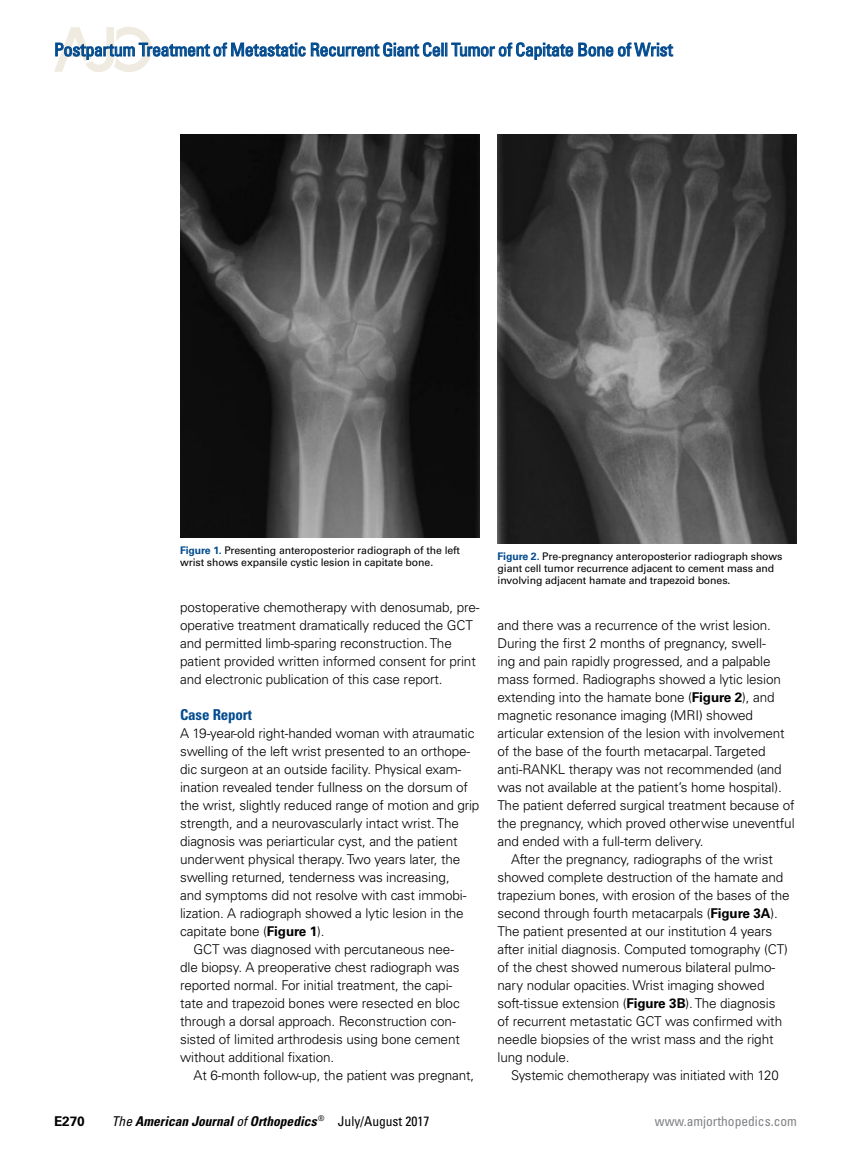
<style>
.page{position:relative;width:851px;height:1161px;background:#fff}
.page>*{position:absolute;margin:0;border:0;box-sizing:border-box;transform-origin:0 0}
.t1{font:condensed 18px "Univers LT Std";letter-spacing:-.015em;color:#004a8f}
.t2{font:700 condensed 15px "Univers LT Std";letter-spacing:-.01em;color:#004a8f}
.t3{font:300 13.5px/18px "Univers LT Std";letter-spacing:-.01em;color:#000}
.t4{font:italic 700 condensed 13.5px "Univers LT Std";color:#000}
.t5{font:condensed 13.5px "Univers LT Std";color:#808285}
.t6{font:700 13.5px "Univers LT Std";color:#000}
.t7{font:10.5px/12px "Univers LT Std";letter-spacing:-.01em;color:#000}
.s1{font-weight:700;color:#004a8f}
.s2{font-weight:700}
.s3{font-weight:400}
.s4{font-weight:400;font-style:normal}
</style>
<div class="page">
<svg style="left:54px;top:27px;width:619px;height:45px"></svg>
<img style="left:180px;top:134px;width:299px;height:404px">
<img style="left:497px;top:134px;width:299px;height:410px">
<h1 class="t1" style="left:54px;top:38px;width:620px">Postpartum Treatment of Metastatic Recurrent Giant Cell Tumor of Capitate Bone of Wrist</h1>
<p class="t7" style="left:180px;top:545px;width:281px"><span class="s1">Figure 1.</span> Presenting anteroposterior radiograph of the left wrist shows expansile cystic lesion in capitate bone.</p>
<p class="t7" style="left:497px;top:551px;width:286px"><span class="s1">Figure 2.</span> Pre-pregnancy anteroposterior radiograph shows giant cell tumor recurrence adjacent to cement mass and involving adjacent hamate and trapezoid bones.</p>
<p class="t3" style="left:180px;top:598px;width:301px">postoperative chemotherapy with denosumab, pre&shy;operative treatment dramatically reduced the GCT and permitted limb-sparing reconstruction. The patient provided written informed consent for print and electronic publication of this case report.</p>
<p class="t2" style="left:180px;top:705px;width:73px">Case Report</p>
<p class="t3" style="left:180px;top:724px;width:296px">A 19-year-old right-handed woman with atraumatic</p>
<p class="t3" style="left:180px;top:742px;width:292px">swelling of the left wrist presented to an orthope-</p>
<p class="t3" style="left:180px;top:760px;width:283px">dic surgeon at an outside facility. Physical exam-</p>
<p class="t3" style="left:180px;top:778px;width:289px">ination revealed tender fullness on the dorsum of</p>
<p class="t3" style="left:180px;top:796px;width:301px">the wrist, slightly reduced range of motion and grip</p>
<p class="t3" style="left:180px;top:814px;width:280px">strength, and a neurovascularly intact wrist. The</p>
<p class="t3" style="left:180px;top:832px;width:279px">diagnosis was periarticular cyst, and the patient</p>
<p class="t3" style="left:180px;top:850px;width:282px">underwent physical therapy. Two years later, the</p>
<p class="t3" style="left:180px;top:868px;width:271px">swelling returned, tenderness was increasing,</p>
<p class="t3" style="left:180px;top:886px;width:288px">and symptoms did not resolve with cast immobi-</p>
<p class="t3" style="left:180px;top:904px;width:285px">lization. A radiograph showed a lytic lesion in the</p>
<p class="t3" style="left:180px;top:922px;width:146px">capitate bone (<span class="s2">Figure 1</span>).</p>
<p class="t3" style="left:194px;top:940px;width:262px">GCT was diagnosed with percutaneous nee-</p>
<p class="t3" style="left:180px;top:958px;width:281px">dle biopsy. A preoperative chest radiograph was</p>
<p class="t3" style="left:180px;top:976px;width:274px">reported normal. For initial treatment, the capi-</p>
<p class="t3" style="left:180px;top:994px;width:281px">tate and trapezoid bones were resected en bloc</p>
<p class="t3" style="left:180px;top:1012px;width:277px">through a dorsal approach. Reconstruction con-</p>
<p class="t3" style="left:180px;top:1030px;width:281px">sisted of limited arthrodesis using bone cement</p>
<p class="t3" style="left:180px;top:1048px;width:156px">without additional fixation.</p>
<p class="t3" style="left:194px;top:1066px;width:282px">At 6-month follow-up, the patient was pregnant,</p>
<p class="t3" style="left:497px;top:616px;width:275px">and there was a recurrence of the wrist lesion.</p>
<p class="t3" style="left:497px;top:634px;width:270px">During the first 2 months of pregnancy, swell-</p>
<p class="t3" style="left:497px;top:652px;width:274px">ing and pain rapidly progressed, and a palpable</p>
<p class="t3" style="left:497px;top:670px;width:285px">mass formed. Radiographs showed a lytic lesion</p>
<p class="t3" style="left:497px;top:688px;width:278px">extending into the hamate bone (<span class="s2">Figure 2</span>), and</p>
<p class="t3" style="left:497px;top:706px;width:257px">magnetic resonance imaging (MRI) showed</p>
<p class="t3" style="left:497px;top:724px;width:289px">articular extension of the lesion with involvement</p>
<p class="t3" style="left:497px;top:742px;width:269px">of the base of the fourth metacarpal. Targeted</p>
<p class="t3" style="left:497px;top:760px;width:286px">anti-RANKL therapy was not recommended (and</p>
<p class="t3" style="left:497px;top:778px;width:286px">was not available at the patient’s home hospital).</p>
<p class="t3" style="left:497px;top:796px;width:299px">The patient deferred surgical treatment because of</p>
<p class="t3" style="left:497px;top:814px;width:298px">the pregnancy, which proved otherwise uneventful</p>
<p class="t3" style="left:497px;top:832px;width:208px">and ended with a full-term delivery.</p>
<p class="t3" style="left:511px;top:850px;width:263px">After the pregnancy, radiographs of the wrist</p>
<p class="t3" style="left:497px;top:868px;width:287px">showed complete destruction of the hamate and</p>
<p class="t3" style="left:497px;top:886px;width:294px">trapezium bones, with erosion of the bases of the</p>
<p class="t3" style="left:497px;top:904px;width:282px">second through fourth metacarpals (<span class="s2">Figure 3A</span>).</p>
<p class="t3" style="left:497px;top:922px;width:276px">The patient presented at our institution 4 years</p>
<p class="t3" style="left:497px;top:940px;width:292px">after initial diagnosis. Computed tomography (CT)</p>
<p class="t3" style="left:497px;top:958px;width:279px">of the chest showed numerous bilateral pulmo-</p>
<p class="t3" style="left:497px;top:976px;width:268px">nary nodular opacities. Wrist imaging showed</p>
<p class="t3" style="left:497px;top:994px;width:279px">soft-tissue extension (<span class="s2">Figure 3B</span>). The diagnosis</p>
<p class="t3" style="left:497px;top:1012px;width:286px">of recurrent metastatic GCT was confirmed with</p>
<p class="t3" style="left:497px;top:1030px;width:277px">needle biopsies of the wrist mass and the right</p>
<p class="t3" style="left:497px;top:1048px;width:74px">lung nodule.</p>
<p class="t3" style="left:511px;top:1066px;width:269px">Systemic chemotherapy was initiated with 120</p>
<p class="t6" style="left:54px;top:1113px;width:32px">E270</p>
<p class="t4" style="left:112px;top:1113px;width:319px"><span class="s3">The</span> American Journal <span class="s3">of</span> Orthopedics <sup>®</sup> <span class="s4">July/August 2017</span></p>
<p class="t5" style="left:655px;top:1112px;width:143px">www.amjorthopedics.com</p>
</div>
